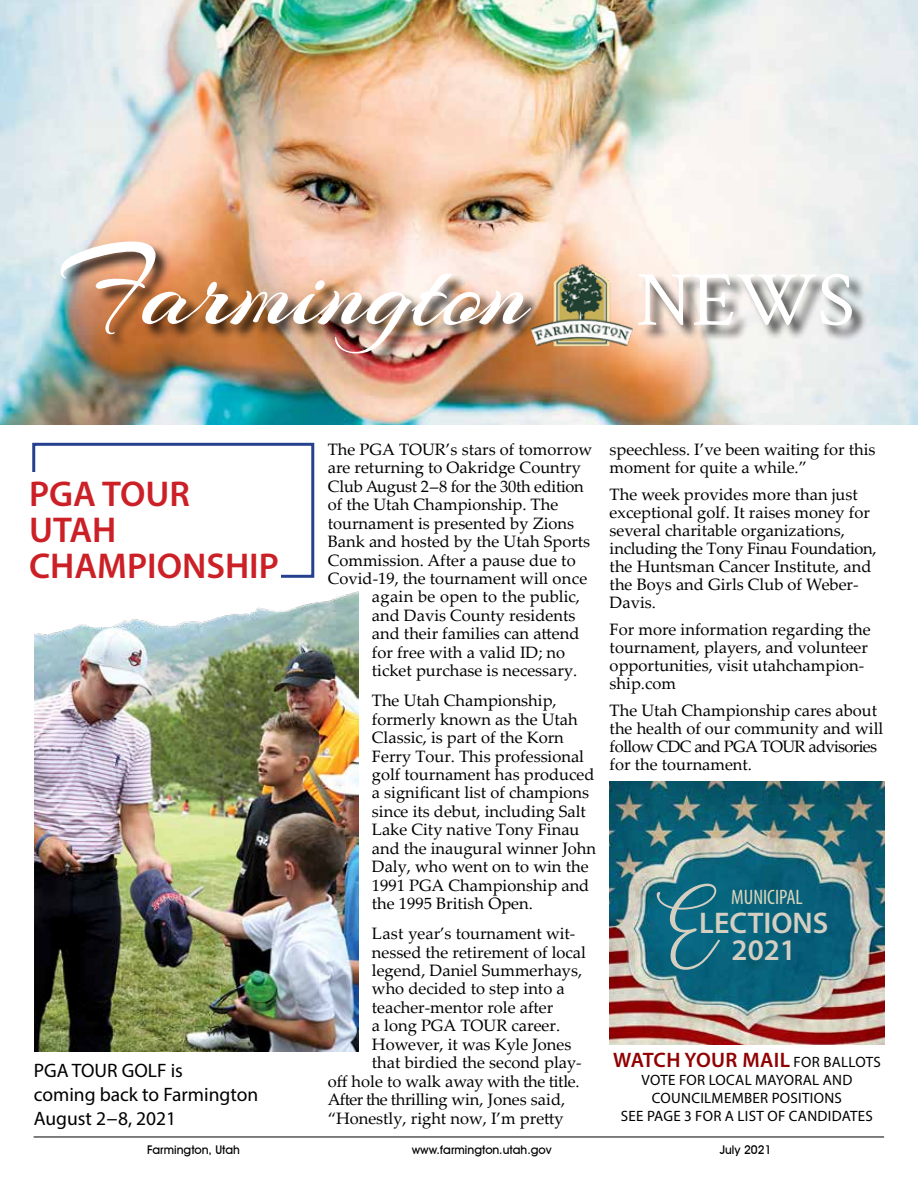
<style>
.page{position:relative;width:918px;height:1188px;background:#fff}
.page>*{position:absolute;margin:0;border:0;box-sizing:border-box;transform-origin:0 0}
.t1{font:111px "Arizonia";color:#fff}
.t2{font:84px "Hello Blushberry Script";color:#d5cfc1}
.t3{font:78px "Crimson Text";color:#fff}
.t4{font:600 36px/36px "Myriad Pro";color:#cc2027}
.t5{font:600 30px/27px "Myriad Pro";color:#d5cfc1;text-align:center}
.t6{font:600 21px "Myriad Pro";letter-spacing:.015em;color:#910101}
.t7{font:condensed 21px "Myriad Pro";color:#dad6bd}
.t8{font:19.5px/24px "Myriad Pro";color:#000}
.t9{font:16.5px/18px "Palatino Linotype";color:#000}
.t10{font:16.5px "Palatino Linotype";letter-spacing:-.02em;color:#000}
.t11{font:16.5px "Palatino Linotype";letter-spacing:.02em;color:#000}
.t12{font:15px/18px "Myriad Pro";letter-spacing:.02em;color:#000;text-align:center}
.t13{font:500 12px "Avant Garde IT Cby BT";color:#000}
.s1{font-size:123px}
.s2{font-weight:400;font-size:15px;color:#000}
</style>
<div class="page">
<img style="left:0;top:0;width:918px;height:424px">
<div style="left:61px;top:242px;width:807px;height:128px;background:#000;opacity:.75"></div>
<img style="left:528px;top:262px;width:108px;height:86px">
<hr style="left:34px;top:1137px;width:850px;height:1px;background:#000">
<div style="left:32px;top:443px;width:282px;height:135px;border:3px solid #25408f"></div>
<div style="left:29px;top:472px;width:251px;height:116px;background:#fff"></div>
<img style="left:34px;top:591px;width:324px;height:461px">
<img style="left:610px;top:781px;width:274px;height:264px">
<h1 class="t1" style="left:61px;top:223px;width:470px"><span class="s1">F</span>armington</h1>
<h3 class="t3" style="left:637px;top:246px;width:219px">NEWS</h3>
<h3 class="t4" style="left:29px;top:475px;width:251px">PGA TOUR<br>UTAH<br>CHAMPIONSHIP</h3>
<p class="t8" style="left:34px;top:1058px;width:226px">PGA TOUR GOLF is<br>coming back to Farmington<br>August 2-8, 2021</p>
<p class="t9" style="left:328px;top:440px;width:266px">The PGA TOUR’s stars of tomorrow</p>
<p class="t9" style="left:328px;top:458px;width:255px">are returning to Oakridge Country</p>
<p class="t10" style="left:328px;top:474px;width:258px">Club August 2-8 for the 30th edition</p>
<p class="t9" style="left:328px;top:495px;width:232px">of the Utah Championship. The</p>
<p class="t9" style="left:328px;top:513px;width:248px">tournament is presented by Zions</p>
<p class="t9" style="left:328px;top:532px;width:264px">Bank and hosted by the Utah Sports</p>
<p class="t9" style="left:328px;top:550px;width:249px">Commission. After a pause due to</p>
<p class="t9" style="left:328px;top:569px;width:261px">Covid-19, the tournament will once</p>
<p class="t11" style="left:372px;top:585px;width:210px">again be open to the public,</p>
<p class="t9" style="left:372px;top:606px;width:205px">and Davis County residents</p>
<p class="t9" style="left:372px;top:624px;width:209px">and their families can attend</p>
<p class="t9" style="left:372px;top:643px;width:195px">for free with a valid ID; no</p>
<p class="t9" style="left:372px;top:661px;width:207px">ticket purchase is necessary.</p>
<p class="t9" style="left:372px;top:691px;width:226px;line-height:18.5px">The Utah Championship, formerly known as the Utah<br>Classic, is part of the Korn<br>Ferry Tour. This professional golf tournament has produced a significant list of champions since its debut, including Salt<br>Lake City native Tony Finau and the inaugural winner John<br>Daly, who went on to win the<br>1991 PGA Championship and the 1995 British Open.</p>
<p class="t9" style="left:372px;top:924px;width:205px">Last year’s tournament wit-</p>
<p class="t9" style="left:372px;top:942px;width:216px">nessed the retirement of local</p>
<p class="t9" style="left:372px;top:961px;width:212px">legend, Daniel Summerhays,</p>
<p class="t9" style="left:372px;top:979px;width:194px">who decided to step into a</p>
<p class="t9" style="left:372px;top:998px;width:183px">teacher-mentor role after</p>
<p class="t9" style="left:372px;top:1016px;width:190px">a long PGA TOUR career.</p>
<p class="t9" style="left:372px;top:1035px;width:201px">However, it was Kyle Jones</p>
<p class="t9" style="left:372px;top:1053px;width:211px">that birdied the second play-</p>
<p class="t10" style="left:328px;top:1069px;width:253px">off hole to walk away with the title.</p>
<p class="t10" style="left:328px;top:1088px;width:239px">After the thrilling win, Jones said,</p>
<p class="t9" style="left:328px;top:1108px;width:237px">“Honestly, right now, I’m pretty</p>
<p class="t9" style="left:610px;top:440px;width:267px">speechless. I’ve been waiting for this moment for quite a while.”</p>
<p class="t9" style="left:610px;top:485px;width:268px">The week provides more than just exceptional golf. It raises money for several charitable organizations, including the Tony Finau Foundation, the Huntsman Cancer Institute, and the Boys and Girls Club of Weber-<br>Davis.</p>
<p class="t9" style="left:610px;top:620px;width:263px">For more information regarding the tournament, players, and volunteer opportunities, visit utahchampion&shy;ship.com</p>
<p class="t9" style="left:610px;top:701px;width:275px">The Utah Championship cares about the health of our community and will follow CDC and PGA TOUR advisories for the tournament.</p>
<h2 class="t2" style="left:657px;top:885px;width:62px">E</h2>
<p class="t7" style="left:731px;top:884px;width:73px">MUNICIPAL</p>
<h3 class="t5" style="left:699px;top:908px;width:131px">LECTIONS<br>2021</h3>
<p class="t6" style="left:613px;top:1047px;width:269px">WATCH YOUR MAIL <span class="s2">FOR BALLOTS</span></p>
<p class="t12" style="left:621px;top:1071px;width:254px">VOTE FOR LOCAL MAYORAL AND<br>COUNCILMEMBER POSITIONS<br>SEE PAGE 3 FOR A LIST OF CANDIDATES</p>
<p class="t13" style="left:147px;top:1142px;width:94px">Farmington, Utah</p>
<p class="t13" style="left:412px;top:1142px;width:142px">www.farmington.utah.gov</p>
<p class="t13" style="left:720px;top:1142px;width:53px">July 2021</p>
</div>
